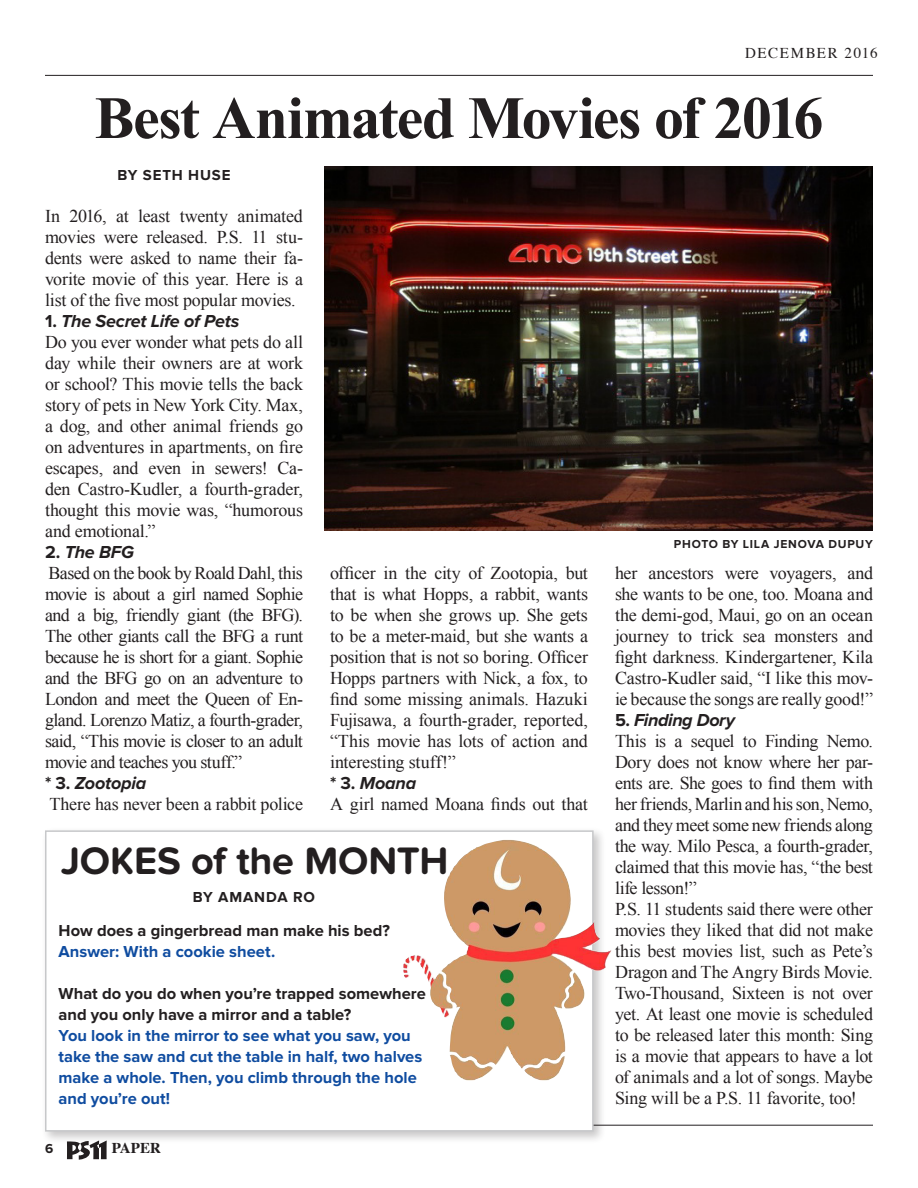
<style>
.page{position:relative;width:918px;height:1188px;background:#fff}
.page>*{position:absolute;margin:0;border:0;box-sizing:border-box;transform-origin:0 0}
.HED_TIMES{font:700 60px "Times New Roman";letter-spacing:-.03em;color:#231f20}
.HED_COOPER_BLACK{font:700 39.75px "Proxima Nova Soft";letter-spacing:-.005em;color:#231f20}
.BODY_TEXT{font:18px/21px "Times New Roman";letter-spacing:-.015em;color:#231f20;text-align:justify}
.BODY_TEXT-2{font:italic 700 18px "Proxima Nova";letter-spacing:-.015em;color:#231f20}
.BODY_TEXT_SAN_SERIF{font:700 16.5px/21px "Proxima Nova";color:#0f4ca0}
.BODY_TEXT_SAN_SERIF-2{font:700 16.5px/21px "Proxima Nova";color:#231f20}
.BY_LINE{font:700 15px "Proxima Nova";letter-spacing:.06em;color:#231f20}
.t1{font:15px "Times";letter-spacing:.11em;color:#231f20}
.t2{font:700 15px "Times";color:#231f20}
.t3{font:700 13.5px "Proxima Nova";color:#231f20}
.PHOTO_CREDIT{font:700 12px "Proxima Nova";letter-spacing:.065em;color:#231f20}
.s1{font-style:normal}
</style>
<div class="page">
<hr style="left:45px;top:75px;width:828px;height:1px;background:#231f20">
<svg style="left:67px;top:1144px;width:40px;height:16px"></svg>
<hr style="left:45px;top:1125px;width:828px;height:1px;background:#231f20">
<div style="left:41px;top:827px;width:565px;height:317px;background:#231f20;opacity:.25"></div>
<div style="left:45px;top:830px;width:549px;height:302px;background:#fff;border:2px solid #c7c8ca"></div>
<img style="left:325px;top:167px;width:548px;height:364px">
<img style="left:441px;top:844px;width:171px;height:225px">
<p class="t1" style="left:745px;top:39px;width:134px">DECEMBER 2016</p>
<p class="HED_TIMES" style="left:95px;top:76px;width:730px">Best Animated Movies of 2016</p>
<p class="BY_LINE" style="left:117px;top:166px;width:115px">BY SETH HUSE</p>
<p class="BODY_TEXT" style="left:45px;top:205px;width:260px">In 2016, at least twenty animated movies were released. P.S. 11 stu&shy;dents were asked to name their fa&shy;vorite movie of this year. Here is a list of the five most popular movies.</p>
<p class="BODY_TEXT-2" style="left:45px;top:310px;width:196px"><span class="s1">1.</span> The Secret Life of Pets</p>
<p class="BODY_TEXT" style="left:45px;top:331px;width:260px">Do you ever wonder what pets do all day while their owners are at work or school? This movie tells the back story of pets in New York City. Max, a dog, and other animal friends go on adventures in apartments, on fire escapes, and even in sewers! Ca&shy;den Castro-Kudler, a fourth-grader, thought this movie was, “humorous and emotional.”</p>
<p class="BODY_TEXT-2" style="left:45px;top:541px;width:90px"><span class="s1">2.</span> The BFG</p>
<p class="BODY_TEXT" style="left:45px;top:562px;width:260px">Based on the book by Roald Dahl, this movie is about a girl named Sophie and a big, friendly giant (the BFG).<br>The other giants call the BFG a runt because he is short for a giant. Sophie and the BFG go on an adventure to London and meet the Queen of En&shy;gland. Lorenzo Matiz, a fourth-grader, said, “This movie is closer to an adult movie and teaches you stuff.”</p>
<p class="BODY_TEXT-2" style="left:45px;top:772px;width:103px"><span class="s1">* 3.</span> Zootopia</p>
<p class="BODY_TEXT" style="left:49px;top:793px;width:255px">There has never been a rabbit police</p>
<p class="BODY_TEXT" style="left:330px;top:562px;width:260px">officer in the city of Zootopia, but that is what Hopps, a rabbit, wants to be when she grows up. She gets to be a meter-maid, but she wants a position that is not so boring. Officer Hopps partners with Nick, a fox, to find some missing animals. Hazuki Fujisawa, a fourth-grader, reported, “This movie has lots of action and interesting stuff!”</p>
<p class="BODY_TEXT-2" style="left:330px;top:772px;width:88px"><span class="s1">* 3.</span> Moana</p>
<p class="BODY_TEXT" style="left:330px;top:793px;width:260px">A girl named Moana finds out that</p>
<p class="HED_COOPER_BLACK" style="left:61px;top:838px;width:389px">JOKES of the MONTH</p>
<p class="BY_LINE" style="left:193px;top:888px;width:124px">BY AMANDA RO</p>
<p class="BODY_TEXT_SAN_SERIF-2" style="left:59px;top:921px;width:333px">How does a gingerbread man make his bed?</p>
<p class="BODY_TEXT_SAN_SERIF" style="left:59px;top:942px;width:218px">Answer: With a cookie sheet.</p>
<p class="BODY_TEXT_SAN_SERIF-2" style="left:59px;top:984px;width:369px">What do you do when you’re trapped somewhere and you only have a mirror and a table?</p>
<p class="BODY_TEXT_SAN_SERIF" style="left:59px;top:1026px;width:365px">You look in the mirror to see what you saw, you take the saw and cut the table in half, two halves make a whole. Then, you climb through the hole and you’re out!</p>
<p class="t3" style="left:45px;top:1141px;width:10px">6</p>
<p class="t2" style="left:112px;top:1134px;width:51px">PAPER</p>
<p class="PHOTO_CREDIT" style="left:674px;top:537px;width:201px">PHOTO BY LILA JENOVA DUPUY</p>
<p class="BODY_TEXT" style="left:615px;top:562px;width:260px">her ancestors were voyagers, and she wants to be one, too. Moana and the demi-god, Maui, go on an ocean journey to trick sea monsters and fight darkness. Kindergartener, Kila Castro-Kudler said, “I like this mov&shy;ie because the songs are really good!”</p>
<p class="BODY_TEXT-2" style="left:615px;top:709px;width:122px"><span class="s1">5.</span> Finding Dory</p>
<p class="BODY_TEXT" style="left:615px;top:730px;width:260px">This is a sequel to Finding Nemo.<br>Dory does not know where her par&shy;ents are. She goes to find them with her friends, Marlin and his son, Nemo, and they meet some new friends along the way. Milo Pesca, a fourth-grader, claimed that this movie has, “the best life lesson!”</p>
<p class="BODY_TEXT" style="left:615px;top:898px;width:260px">P.S. 11 students said there were other movies they liked that did not make this best movies list, such as Pete’s Dragon and The Angry Birds Movie.<br>Two-Thousand, Sixteen is not over yet. At least one movie is scheduled to be released later this month: Sing is a movie that appears to have a lot of animals and a lot of songs. Maybe Sing will be a P.S. 11 favorite, too!</p>
</div>
